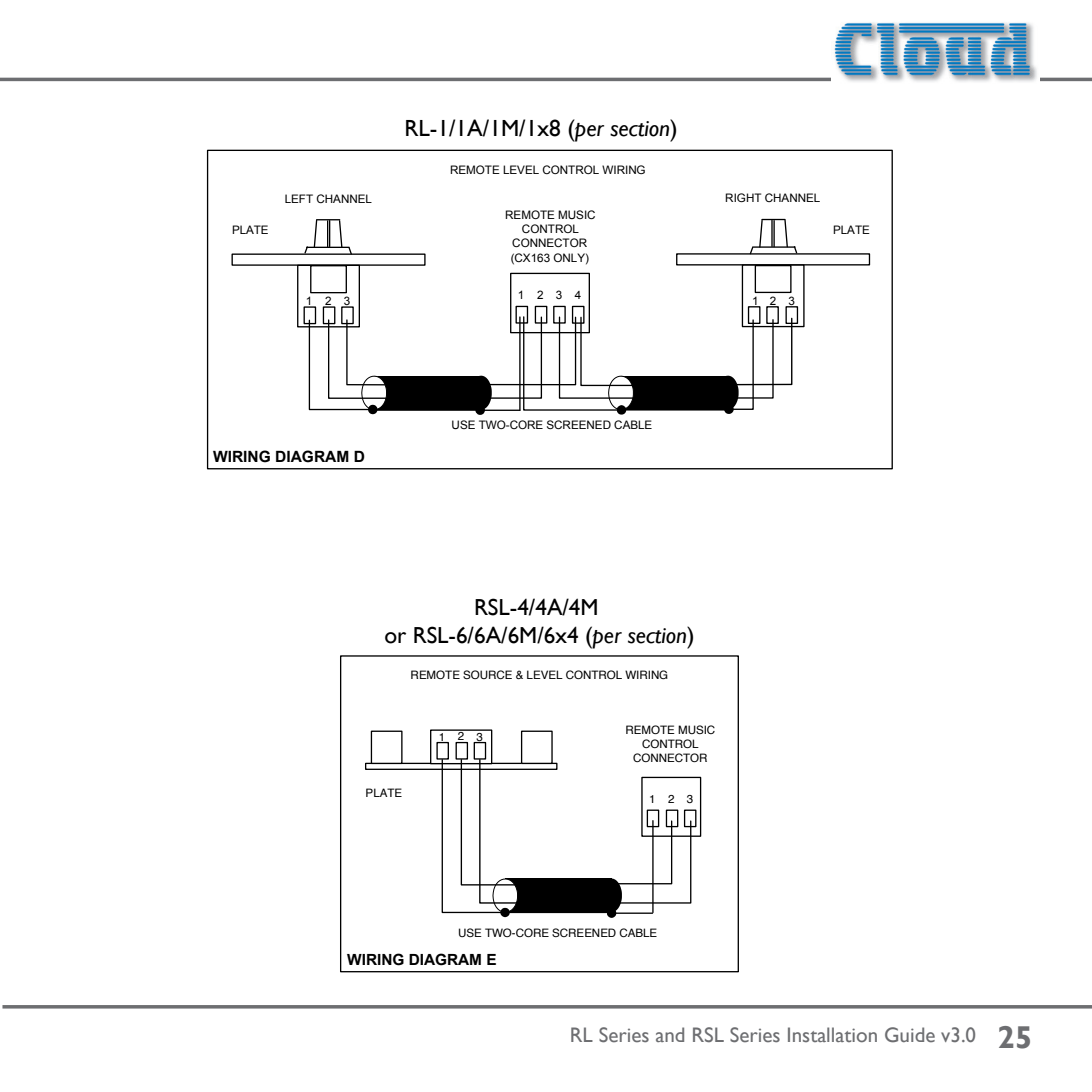
<style>
.page{position:relative;width:1092px;height:1092px;background:#fff}
.page>*{position:absolute;margin:0;border:0;box-sizing:border-box;transform-origin:0 0}
.t1{font:23.45px "Gill Sans";color:#000}
.t2{font:23.1px/27.7px "Gill Sans";color:#000;text-align:center}
.t3{font:21px "Gill Sans";color:#6d6e71}
.t4{font:700 15.4px "Arial";color:#000}
.t5{font:11.55px/14px "Arial";color:#000;text-align:center}
.t6{font:11.55px/14px "Helvetica";color:#000;text-align:center}
.s1{font-style:italic}
.s2{font-weight:700;font-size:31.5px}
</style>
<div class="page">
<hr style="left:0;top:78px;width:1091px;height:3px;background:#6d6e71">
<img style="left:831px;top:22px;width:208px;height:60px">
<svg style="left:2px;top:1005px;width:1089px;height:3px;background:#707173"></svg>
<div style="left:340px;top:655px;width:399px;height:317px;border:1px solid #000"></div>
<div style="left:641px;top:776px;width:60px;height:60px;border:1px solid #000"></div>
<div style="left:684px;top:809px;width:12px;height:18px;border:1px solid #000"></div>
<svg style="left:367px;top:764px;width:74px;height:1px"></svg>
<div style="left:365px;top:762px;width:192px;height:8px;border:1px solid #000"></div>
<div style="left:430px;top:729px;width:62px;height:35px;border:1px solid #000"></div>
<div style="left:436px;top:741px;width:13px;height:18px;border:1px solid #000"></div>
<div style="left:455px;top:741px;width:13px;height:18px;border:1px solid #000"></div>
<div style="left:473px;top:741px;width:13px;height:18px;border:1px solid #000"></div>
<div style="left:521px;top:730px;width:31px;height:34px;border:1px solid #000"></div>
<div style="left:371px;top:730px;width:31px;height:34px;border:1px solid #000"></div>
<svg style="left:441px;top:758px;width:251px;height:160px"></svg>
<div style="left:510px;top:273px;width:80px;height:60px;border:1px solid #000"></div>
<div style="left:515px;top:306px;width:13px;height:17px;border:1px solid #000"></div>
<div style="left:534px;top:306px;width:13px;height:17px;border:1px solid #000"></div>
<div style="left:553px;top:306px;width:12px;height:17px;border:1px solid #000"></div>
<div style="left:231px;top:253px;width:194px;height:13px;border:1px solid #000"></div>
<div style="left:297px;top:265px;width:63px;height:62px;border:1px solid #000"></div>
<div style="left:310px;top:265px;width:37px;height:28px;border:1px solid #000"></div>
<div style="left:303px;top:306px;width:13px;height:18px;border:1px solid #000"></div>
<div style="left:323px;top:306px;width:12px;height:18px;border:1px solid #000"></div>
<div style="left:341px;top:306px;width:13px;height:18px;border:1px solid #000"></div>
<svg style="left:303px;top:219px;width:50px;height:36px"></svg>
<div style="left:572px;top:306px;width:12px;height:18px;border:1px solid #000"></div>
<div style="left:676px;top:253px;width:194px;height:12px;border:1px solid #000"></div>
<div style="left:741px;top:264px;width:63px;height:63px;border:1px solid #000"></div>
<div style="left:754px;top:265px;width:37px;height:28px;border:1px solid #000"></div>
<div style="left:785px;top:306px;width:13px;height:18px;border:1px solid #000"></div>
<div style="left:766px;top:306px;width:12px;height:18px;border:1px solid #000"></div>
<div style="left:747px;top:306px;width:13px;height:18px;border:1px solid #000"></div>
<svg style="left:748px;top:219px;width:50px;height:36px"></svg>
<svg style="left:308px;top:315px;width:485px;height:100px"></svg>
<p class="t1" style="left:404px;top:114px;width:275px">RL-1/1A/1M/1x8 (<span class="s1">per section</span>)</p>
<p class="t5" style="left:450px;top:163px;width:197px">REMOTE LEVEL CONTROL WIRING</p>
<p class="t5" style="left:232px;top:223px;width:38px">PLATE</p>
<p class="t5" style="left:285px;top:192px;width:89px">LEFT CHANNEL</p>
<p class="t5" style="left:725px;top:191px;width:97px">RIGHT CHANNEL</p>
<p class="t5" style="left:505px;top:208px;width:92px">REMOTE MUSIC<br>CONTROL<br>CONNECTOR</p>
<p class="t5" style="left:306px;top:294px;width:46px">123</p>
<p class="t5" style="left:510px;top:251px;width:80px">(CX163 ONLY)</p>
<p class="t5" style="left:518px;top:288px;width:46px">123</p>
<p class="t5" style="left:574px;top:288px;width:8px">4</p>
<p class="t5" style="left:752px;top:294px;width:44px">123</p>
<p class="t5" style="left:833px;top:223px;width:38px">PLATE</p>
<p class="t4" style="left:213px;top:446px;width:153px">WIRING DIAGRAM D</p>
<p class="t5" style="left:451px;top:418px;width:202px">USE TWO-CORE SCREENED CABLE</p>
<p class="t2" style="left:384px;top:594px;width:311px">RSL-4/4A/4M<br>or RSL-6/6A/6M/6x4 (<span class="s1">per section</span>)</p>
<p class="t6" style="left:410px;top:668px;width:259px">REMOTE SOURCE &amp; LEVEL CONTROL WIRING</p>
<p class="t6" style="left:365px;top:786px;width:38px">PLATE</p>
<p class="t6" style="left:439px;top:729px;width:46px">123</p>
<p class="t6" style="left:625px;top:723px;width:91px">REMOTE MUSIC<br>CONTROL<br>CONNECTOR</p>
<p class="t6" style="left:649px;top:792px;width:46px">123</p>
<p class="t6" style="left:458px;top:926px;width:201px">USE TWO-CORE SCREENED CABLE</p>
<p class="t4" style="left:347px;top:949px;width:151px">WIRING DIAGRAM E</p>
<h3 class="t3" style="left:570px;top:1022px;width:464px">RL Series and RSL Series Installation Guide v3.0 <span class="s2">25</span></h3>
</div>
